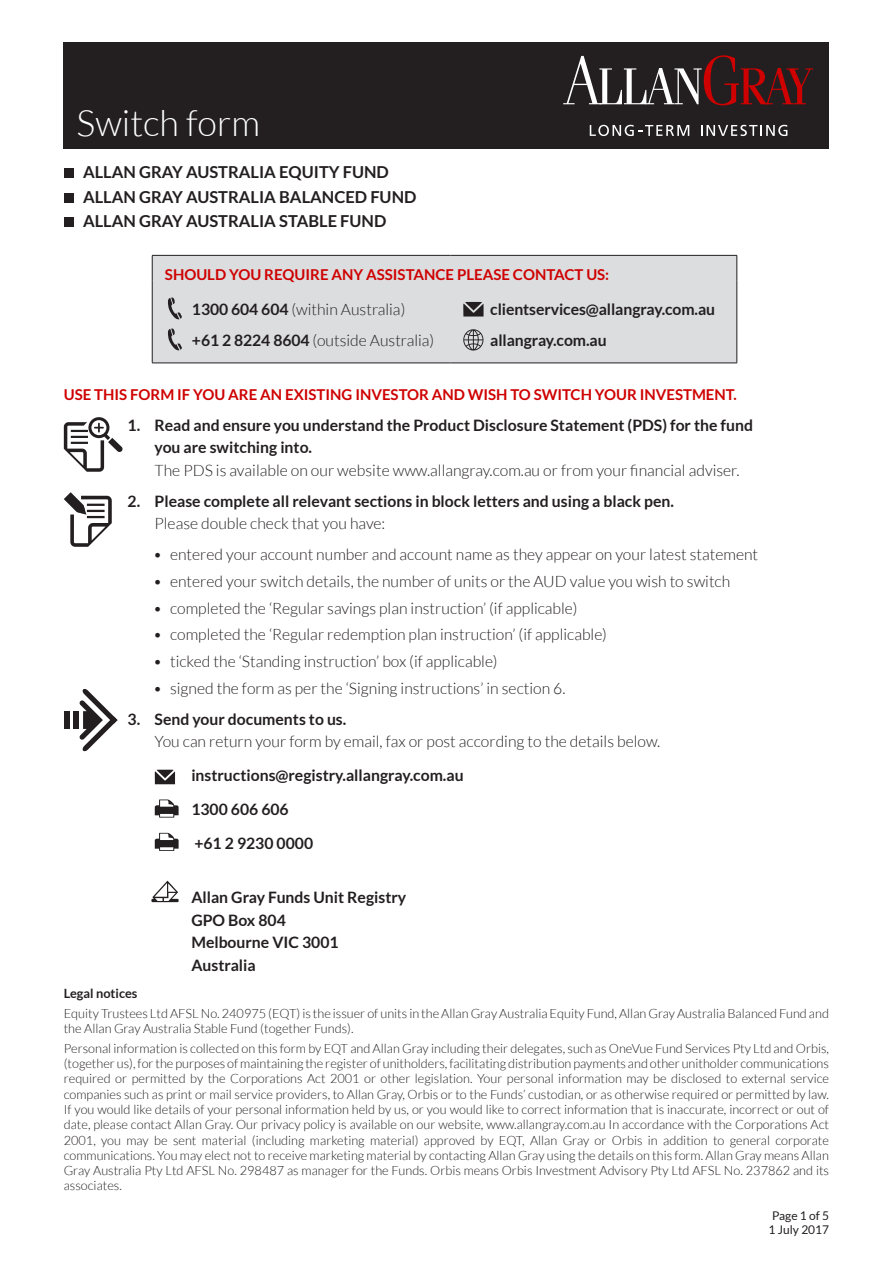
<style>
.page{position:relative;width:893px;height:1263px;background:#fff}
.page>*{position:absolute;margin:0;border:0;box-sizing:border-box;transform-origin:0 0}
.t1{font:300 36px "Lato";color:#fff}
.t2{font:700 16.5px/24.5px "Lato";color:#231f20}
.t3{font:300 15.75px/31px "Lato";color:#231f20}
.t4{font:700 15.75px/22.5px "Lato";color:#231f20}
.t5{font:700 15px "Lato";color:#cf0000}
.t6{font:300 12.75px/15.3px "Lato";color:#231f20}
.t7{font:700 12.75px "Lato";color:#231f20}
.t8{font:12px/14.4px "Lato";color:#231f20}
.s1{font-weight:700}
</style>
<div class="page">
<div style="left:64px;top:43px;width:765px;height:106px;background:#231f20"></div>
<svg style="left:563px;top:55px;width:250px;height:50px"></svg>
<svg style="left:590px;top:125px;width:99px;height:11px"></svg>
<svg style="left:701px;top:125px;width:86px;height:11px"></svg>
<div style="left:153px;top:256px;width:584px;height:107px;background:#dcdddf"></div>
<svg style="left:152px;top:256px;width:1px;height:24px"></svg>
<hr style="left:152px;top:255px;width:298px;height:1px;background:#231f20">
<hr style="left:450px;top:255px;width:287px;height:1px;background:#231f20">
<svg style="left:737px;top:256px;width:1px;height:24px"></svg>
<hr style="left:152px;top:280px;width:1px;height:83px;background:#231f20">
<hr style="left:152px;top:363px;width:298px;height:1px;background:#231f20">
<hr style="left:737px;top:280px;width:1px;height:83px;background:#231f20">
<hr style="left:450px;top:363px;width:287px;height:1px;background:#231f20">
<svg style="left:168px;top:297px;width:14px;height:23px"></svg>
<svg style="left:168px;top:328px;width:14px;height:23px"></svg>
<svg style="left:463px;top:302px;width:21px;height:14px"></svg>
<svg style="left:463px;top:329px;width:20px;height:21px"></svg>
<svg style="left:64px;top:417px;width:59px;height:55px"></svg>
<svg style="left:64px;top:492px;width:48px;height:55px"></svg>
<div style="left:74px;top:711px;width:5px;height:18px;background:#231f20"></div>
<div style="left:64px;top:711px;width:6px;height:18px;background:#231f20"></div>
<svg style="left:79px;top:688px;width:39px;height:64px"></svg>
<div style="left:64px;top:169px;width:9px;height:9px;background:#231f20"></div>
<div style="left:64px;top:193px;width:9px;height:10px;background:#231f20"></div>
<div style="left:64px;top:218px;width:9px;height:9px;background:#231f20"></div>
<svg style="left:155px;top:799px;width:24px;height:19px"></svg>
<svg style="left:155px;top:833px;width:24px;height:18px"></svg>
<svg style="left:155px;top:770px;width:20px;height:14px"></svg>
<svg style="left:151px;top:881px;width:28px;height:21px"></svg>
<h1 class="t1" style="left:77px;top:104px;width:185px">Switch form</h1>
<p class="t2" style="left:83px;top:160px;width:335px">ALLAN GRAY AUSTRALIA EQUITY FUND<br>ALLAN GRAY AUSTRALIA BALANCED FUND<br>ALLAN GRAY AUSTRALIA STABLE FUND</p>
<p class="t5" style="left:165px;top:266px;width:446px">SHOULD YOU REQUIRE ANY ASSISTANCE PLEASE CONTACT US:</p>
<p class="t3" style="left:192px;top:294px;width:244px"><span class="s1">1300 604 604</span> (within Australia) <span class="s1">+61 2 8224 8604</span> (outside Australia)</p>
<p class="t4" style="left:490px;top:294px;width:226px;line-height:31px">clientservices@allangray.com.au allangray.com.au</p>
<p class="t5" style="left:64px;top:386px;width:675px">USE THIS FORM IF YOU ARE AN EXISTING INVESTOR AND WISH TO SWITCH YOUR INVESTMENT.</p>
<p class="t4" style="left:155px;top:413px;width:600px;text-indent:-27px">1. Read and ensure you understand the Product Disclosure Statement (PDS) for the fund you are switching into.</p>
<p class="t3" style="left:155px;top:455px;width:586px">The PDS is available on our website www.allangray.com.au or from your financial adviser.</p>
<p class="t4" style="left:128px;top:489px;width:548px">2. Please complete all relevant sections in block letters and using a black pen.</p>
<p class="t3" style="left:155px;top:508px;width:232px">Please double check that you have:</p>
<p class="t3" style="left:153px;top:539px;width:607px">• entered your account number and account name as they appear on your latest statement</p>
<p class="t3" style="left:153px;top:566px;width:579px">• entered your switch details, the number of units or the AUD value you wish to switch</p>
<p class="t3" style="left:153px;top:592px;width:426px">• completed the ‘Regular savings plan instruction’ (if applicable)</p>
<p class="t3" style="left:153px;top:619px;width:455px">• completed the ‘Regular redemption plan instruction’ (if applicable)</p>
<p class="t3" style="left:153px;top:646px;width:346px">• ticked the ‘Standing instruction’ box (if applicable)</p>
<p class="t3" style="left:153px;top:673px;width:414px">• signed the form as per the ‘Signing instructions’ in section 6.</p>
<p class="t4" style="left:128px;top:708px;width:220px">3. Send your documents to us.</p>
<p class="t3" style="left:155px;top:726px;width:507px">You can return your form by email, fax or post according to the details below.</p>
<p class="t4" style="left:191px;top:758px;width:274px;line-height:34px">instructions@registry.allangray.com.au<br>1300 606 606<br>+61 2 9230 0000</p>
<p class="t4" style="left:191px;top:886px;width:216px">Allan Gray Funds Unit Registry<br>GPO Box 804<br>Melbourne VIC 3001<br>Australia</p>
<p class="t7" style="left:64px;top:986px;width:75px">Legal notices</p>
<p class="t6" style="left:64px;top:1006px;width:767px">Equity Trustees Ltd AFSL No. 240975 (EQT) is the issuer of units in the Allan Gray Australia Equity Fund, Allan Gray Australia Balanced Fund and the Allan Gray Australia Stable Fund (together Funds).</p>
<p class="t6" style="left:64px;top:1040px;width:767px;text-align:justify">Personal information is collected on this form by EQT and Allan Gray including their delegates, such as OneVue Fund Services Pty Ltd and Orbis, (together us), for the purposes of maintaining the register of unitholders, facilitating distribution payments and other unitholder communications required or permitted by the Corporations Act 2001 or other legislation. Your personal information may be disclosed to external service companies such as print or mail service providers, to Allan Gray, Orbis or to the Funds’ custodian, or as otherwise required or permitted by law.<br>If you would like details of your personal information held by us, or you would like to correct information that is inaccurate, incorrect or out of date, please contact Allan Gray. Our privacy policy is available on our website, www.allangray.com.au In accordance with the Corporations Act 2001, you may be sent material (including marketing material) approved by EQT, Allan Gray or Orbis in addition to general corporate communications. You may elect not to receive marketing material by contacting Allan Gray using the details on this form. Allan Gray means Allan Gray Australia Pty Ltd AFSL No. 298487 as manager for the Funds. Orbis means Orbis Investment Advisory Pty Ltd AFSL No. 237862 and its associates.</p>
<p class="t8" style="left:768px;top:1208px;width:62px">Page 1 of 5<br>1 July 2017</p>
</div>
